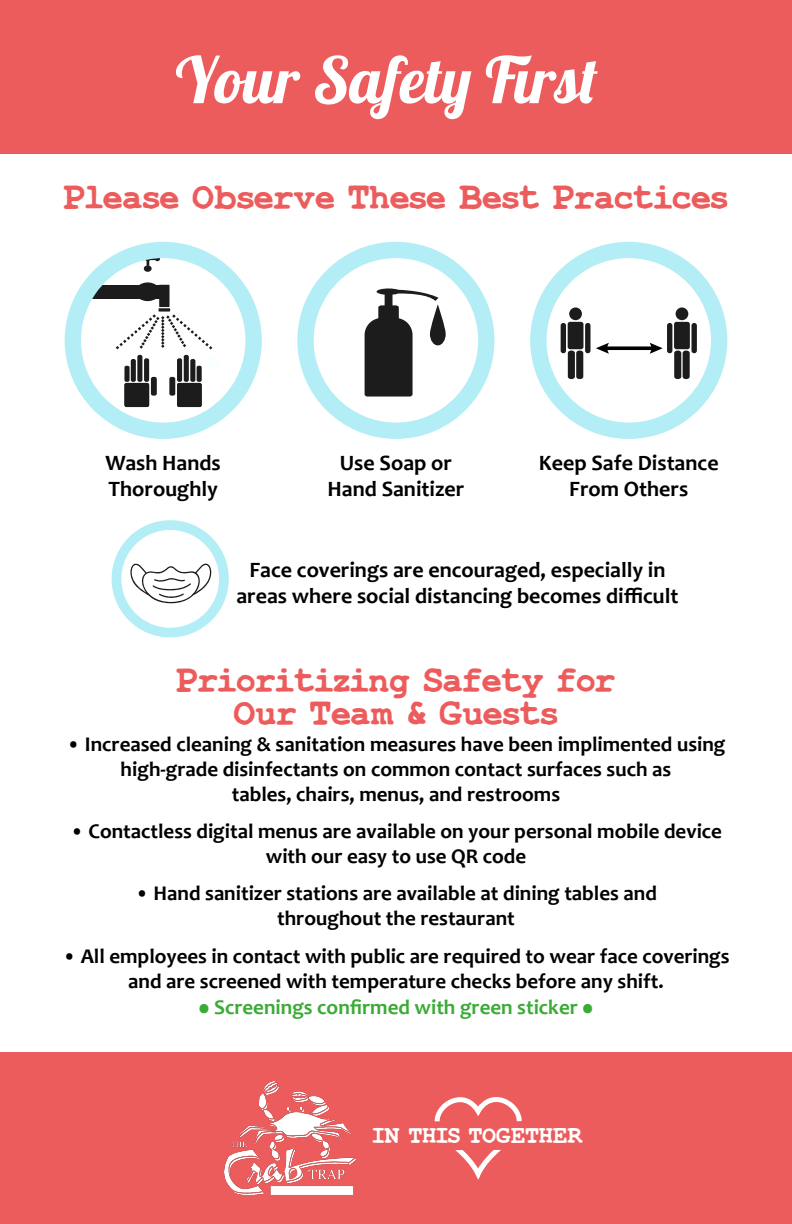
<style>
.page{position:relative;width:792px;height:1224px;background:#fff}
.page>*{position:absolute;margin:0;border:0;box-sizing:border-box;transform-origin:0 0}
.t1{font:63.9px "Lobster 1.4";color:#fff}
.t2{font:28px "Type Wrong Smudged Bold";color:#ed5c5c}
.t3{font:700 22px "Candara";color:#000}
.t4{font:700 21px "Candara";color:#000}
.t5{font:700 21px "Candara";color:#3bab36}
.t6{font:17.8px "Type Wrong Smudged Bold";color:#fff}
.s1{font-size:30px}
</style>
<div class="page">
<div style="left:0;top:0;width:792px;height:154px;background:#ed5c5c"></div>
<div style="left:0;top:1053px;width:792px;height:171px;background:#ed5c5c"></div>
<img style="left:224px;top:1082px;width:131px;height:113px">
<svg style="left:435px;top:1097px;width:87px;height:83px"></svg>
<svg style="left:112px;top:520px;width:117px;height:117px"></svg>
<svg style="left:65px;top:242px;width:197px;height:197px"></svg>
<svg style="left:116px;top:314px;width:96px;height:36px"></svg>
<svg style="left:297px;top:242px;width:197px;height:197px"></svg>
<svg style="left:365px;top:288px;width:81px;height:109px"></svg>
<svg style="left:530px;top:242px;width:197px;height:197px"></svg>
<div style="left:569px;top:307px;width:13px;height:13px;background:#1c1c1c;border-radius:50%"></div>
<div style="left:568px;top:322px;width:15px;height:27px;background:#1c1c1c;border-radius:2px"></div>
<svg style="left:568px;top:351px;width:15px;height:28px"></svg>
<div style="left:585px;top:323px;width:6px;height:30px;background:#1c1c1c;border-radius:3px"></div>
<div style="left:561px;top:323px;width:5px;height:30px;background:#1c1c1c;border-radius:3px"></div>
<div style="left:676px;top:307px;width:12px;height:13px;background:#1c1c1c;border-radius:50%"></div>
<div style="left:674px;top:322px;width:16px;height:27px;background:#1c1c1c;border-radius:2px"></div>
<svg style="left:674px;top:351px;width:16px;height:28px"></svg>
<div style="left:692px;top:323px;width:5px;height:30px;background:#1c1c1c;border-radius:3px"></div>
<div style="left:667px;top:323px;width:5px;height:30px;background:#1c1c1c;border-radius:3px"></div>
<svg style="left:596px;top:343px;width:67px;height:11px"></svg>
<p class="t1" style="left:176px;top:39px;width:424px">Your Safety First</p>
<p class="t2" style="left:64px;top:185px;width:666px">Please Observe These Best Practices</p>
<p class="t3" style="left:106px;top:450px;width:117px">Wash Hands</p>
<p class="t3" style="left:109px;top:476px;width:111px">Thoroughly</p>
<p class="t3" style="left:340px;top:450px;width:114px">Use Soap or</p>
<p class="t3" style="left:328px;top:476px;width:138px">Hand Sanitizer</p>
<p class="t3" style="left:539px;top:450px;width:181px">Keep Safe Distance</p>
<p class="t3" style="left:569px;top:476px;width:121px">From Others</p>
<p class="t3" style="left:249px;top:557px;width:418px">Face coverings are encouraged, especially in</p>
<p class="t3" style="left:237px;top:583px;width:443px">areas where social distancing becomes difficult</p>
<p class="t2" style="left:176px;top:668px;width:441px">Prioritizing Safety for</p>
<p class="t2" style="left:234px;top:701px;width:326px">Our Team &amp; Guests</p>
<p class="t4" style="left:66px;top:731px;width:661px">• Increased cleaning &amp; sanitation measures have been implimented using</p>
<p class="t4" style="left:121px;top:756px;width:552px">high-grade disinfectants on common contact surfaces such as</p>
<p class="t4" style="left:232px;top:782px;width:330px">tables, chairs, menus, and restrooms</p>
<p class="t4" style="left:70px;top:819px;width:653px">• Contactless digital menus are available on your personal mobile device</p>
<p class="t4" style="left:266px;top:844px;width:262px">with our easy to use QR code</p>
<p class="t4" style="left:135px;top:881px;width:523px">• Hand sanitizer stations are available at dining tables and</p>
<p class="t4" style="left:277px;top:906px;width:239px">throughout the restaurant</p>
<p class="t4" style="left:62px;top:943px;width:669px">• All employees in contact with public are required to wear face coverings</p>
<p class="t4" style="left:128px;top:968px;width:537px">and are screened with temperature checks before any shift.</p>
<p class="t5" style="left:194px;top:994px;width:405px"><span class="s1">•</span>Screenings confirmed with green sticker<span class="s1">•</span></p>
<p class="t6" style="left:373px;top:1127px;width:212px">IN THIS TOGETHER</p>
</div>
